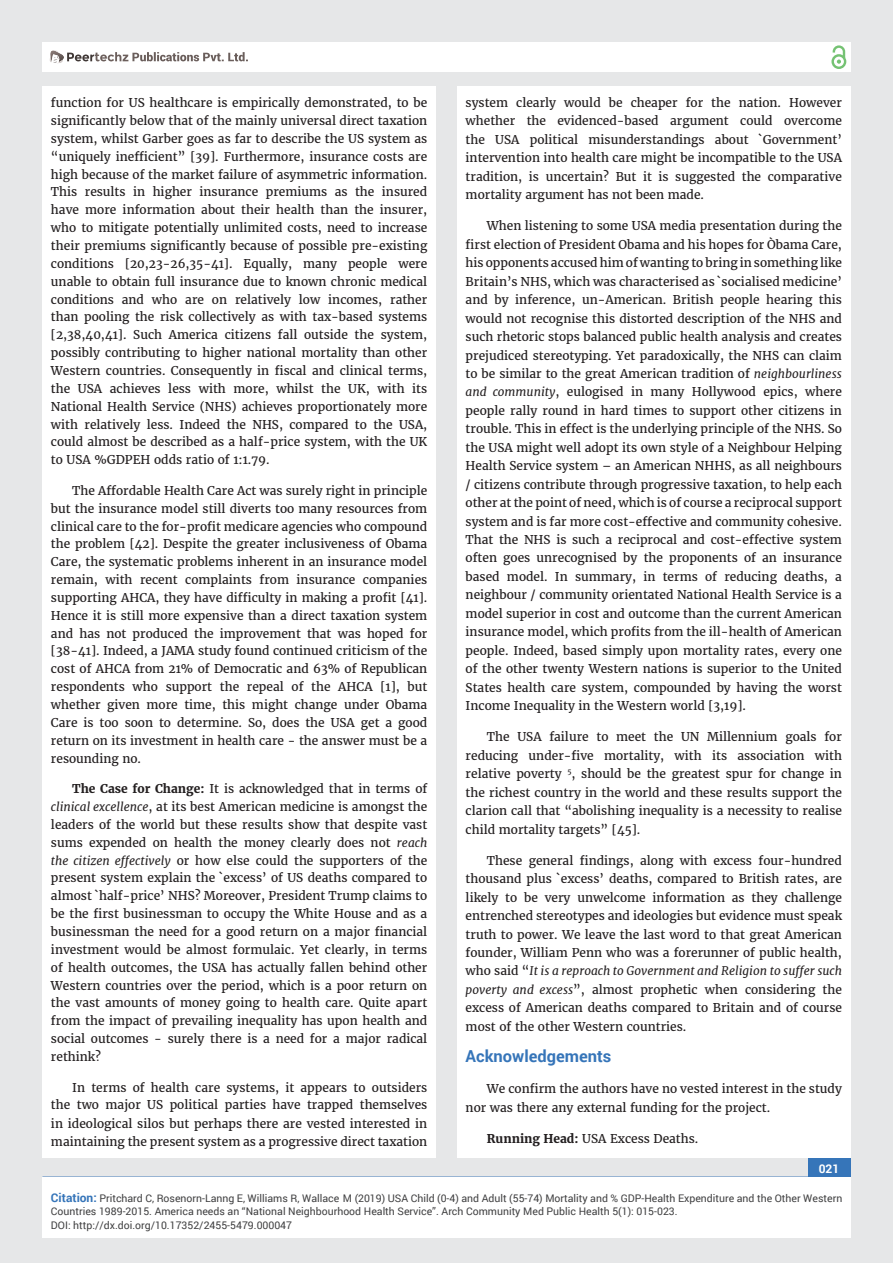
<style>
.page{position:relative;width:893px;height:1263px;background:#e6e7e8}
.page>*{position:absolute;margin:0;border:0;box-sizing:border-box;transform-origin:0 0}
.t1{font:700 16.5px "Roboto";color:#3675b9}
.t2{font:12px/17.9px "Merriweather";color:#231f20;text-align:justify}
.t3{font:700 12px "Roboto";color:#fff}
.t4{font:10.5px/13.5px "Roboto";color:#404041}
.s1{font-weight:700}
.s2{font-style:italic}
.s3{font-weight:700;font-size:12px;color:#3675b9}
</style>
<div class="page">
<div style="left:42px;top:43px;width:808px;height:29px;background:#fff"></div>
<div style="left:831px;top:54px;width:15px;height:15px;border:2px solid #75c273;border-radius:50%"></div>
<svg style="left:831px;top:45px;width:15px;height:19px"></svg>
<div style="left:808px;top:1157px;width:42px;height:43px;background:#3675b9"></div>
<svg style="left:49px;top:50px;width:199px;height:14px"></svg>
<div style="left:42px;top:1177px;width:809px;height:60px;background:#fff"></div>
<div style="left:42px;top:87px;width:394px;height:1071px;background:#fff"></div>
<div style="left:457px;top:87px;width:393px;height:1071px;background:#fff"></div>
<p class="t2" style="left:51px;top:94px;width:378px">function for US healthcare is empirically demonstrated, to be significantly below that of the mainly universal direct taxation system, whilst Garber goes as far to describe the US system as “uniquely inefficient” [39]. Furthermore, insurance costs are high because of the market failure of asymmetric information.<br>This results in higher insurance premiums as the insured have more information about their health than the insurer, who to mitigate potentially unlimited costs, need to increase their premiums significantly because of possible pre-existing conditions [20,23-26,35-41]. Equally, many people were unable to obtain full insurance due to known chronic medical conditions and who are on relatively low incomes, rather than pooling the risk collectively as with tax-based systems [2,38,40,41]. Such America citizens fall outside the system, possibly contributing to higher national mortality than other Western countries. Consequently in fiscal and clinical terms, the USA achieves less with more, whilst the UK, with its National Health Service (NHS) achieves proportionately more with relatively less. Indeed the NHS, compared to the USA, could almost be described as a half-price system, with the UK to USA %GDPEH odds ratio of 1:1.79.</p>
<p class="t2" style="left:51px;top:482px;width:378px;text-indent:21px">The Affordable Health Care Act was surely right in principle but the insurance model still diverts too many resources from clinical care to the for-profit medicare agencies who compound the problem [42]. Despite the greater inclusiveness of Obama Care, the systematic problems inherent in an insurance model remain, with recent complaints from insurance companies supporting AHCA, they have difficulty in making a profit [41].<br>Hence it is still more expensive than a direct taxation system and has not produced the improvement that was hoped for [38-41]. Indeed, a JAMA study found continued criticism of the cost of AHCA from 21% of Democratic and 63% of Republican respondents who support the repeal of the AHCA [1], but whether given more time, this might change under Obama Care is too soon to determine. So, does the USA get a good return on its investment in health care - the answer must be a resounding no.</p>
<p class="t2" style="left:51px;top:780px;width:378px;text-indent:21px"><span class="s1">The Case for Change:</span> It is acknowledged that in terms of <span class="s2">clinical excellence</span>, at its best American medicine is amongst the leaders of the world but these results show that despite vast sums expended on health the money clearly does not <span class="s2">reach the citizen effectively</span> or how else could the supporters of the present system explain the `excess’ of US deaths compared to almost `half-price’ NHS? Moreover, President Trump claims to be the first businessman to occupy the White House and as a businessman the need for a good return on a major financial investment would be almost formulaic. Yet clearly, in terms of health outcomes, the USA has actually fallen behind other Western countries over the period, which is a poor return on the vast amounts of money going to health care. Quite apart from the impact of prevailing inequality has upon health and social outcomes - surely there is a need for a major radical rethink?</p>
<p class="t2" style="left:51px;top:1078px;width:378px;text-indent:21px">In terms of health care systems, it appears to outsiders the two major US political parties have trapped themselves in ideological silos but perhaps there are vested interested in maintaining the present system as a progressive direct taxation</p>
<p class="t2" style="left:466px;top:94px;width:378px;line-height:18.5px">system clearly would be cheaper for the nation. However whether the evidenced-based argument could overcome the USA political misunderstandings about `Government’ intervention into health care might be incompatible to the USA tradition, is uncertain? But it is suggested the comparative mortality argument has not been made.</p>
<p class="t2" style="left:466px;top:217px;width:378px;line-height:18.5px;text-indent:21px">When listening to some USA media presentation during the first election of President Obama and his hopes for Òbama Care, his opponents accused him of wanting to bring in something like Britain’s NHS, which was characterised as `socialised medicine’ and by inference, un-American. British people hearing this would not recognise this distorted description of the NHS and such rhetoric stops balanced public health analysis and creates prejudiced stereotyping. Yet paradoxically, the NHS can claim to be similar to the great American tradition of <span class="s2">neighbourliness and community</span>, eulogised in many Hollywood epics, where people rally round in hard times to support other citizens in trouble. This in effect is the underlying principle of the NHS. So the USA might well adopt its own style of a Neighbour Helping Health Service system – an American NHHS, as all neighbours / citizens contribute through progressive taxation, to help each other at the point of need, which is of course a reciprocal support system and is far more cost-effective and community cohesive.<br>That the NHS is such a reciprocal and cost-effective system often goes unrecognised by the proponents of an insurance based model. In summary, in terms of reducing deaths, a neighbour / community orientated National Health Service is a model superior in cost and outcome than the current American insurance model, which profits from the ill-health of American people. Indeed, based simply upon mortality rates, every one of the other twenty Western nations is superior to the United States health care system, compounded by having the worst Income Inequality in the Western world [3,19].</p>
<p class="t2" style="left:466px;top:728px;width:378px;line-height:18.5px;text-indent:21px">The USA failure to meet the UN Millennium goals for reducing under-five mortality, with its association with relative poverty <sup>5</sup>, should be the greatest spur for change in the richest country in the world and these results support the clarion call that “abolishing inequality is a necessity to realise child mortality targets” [45].</p>
<p class="t2" style="left:466px;top:851px;width:378px;line-height:18.5px;text-indent:21px">These general findings, along with excess four-hundred thousand plus `excess’ deaths, compared to British rates, are likely to be very unwelcome information as they challenge entrenched stereotypes and ideologies but evidence must speak truth to power. We leave the last word to that great American founder, William Penn who was a forerunner of public health, who said “<span class="s2">It is a reproach to Government and Religion to suffer such poverty and excess</span>”, almost prophetic when considering the excess of American deaths compared to Britain and of course most of the other Western countries.</p>
<h1 class="t1" style="left:466px;top:1045px;width:147px">Acknowledgements</h1>
<p class="t2" style="left:466px;top:1080px;width:378px;line-height:18.5px;text-indent:21px">We confirm the authors have no vested interest in the study nor was there any external funding for the project.</p>
<p class="t2" style="left:487px;top:1130px;width:213px"><span class="s1">Running Head:</span> USA Excess Deaths.</p>
<p class="t3" style="left:819px;top:1161px;width:22px">021</p>
<p class="t4" style="left:51px;top:1191px;width:793px"><span class="s3">Citation:</span> Pritchard C, Rosenorn-Lanng E, Williams R, Wallace M (2019) USA Child (0-4) and Adult (55-74) Mortality and % GDP-Health Expenditure and the Other Western<br>Countries 1989-2015. America needs an “National Neighbourhood Health Service”. Arch Community Med Public Health 5(1): 015-023.<br>DOI: http://dx.doi.org/10.17352/2455-5479.000047</p>
</div>
